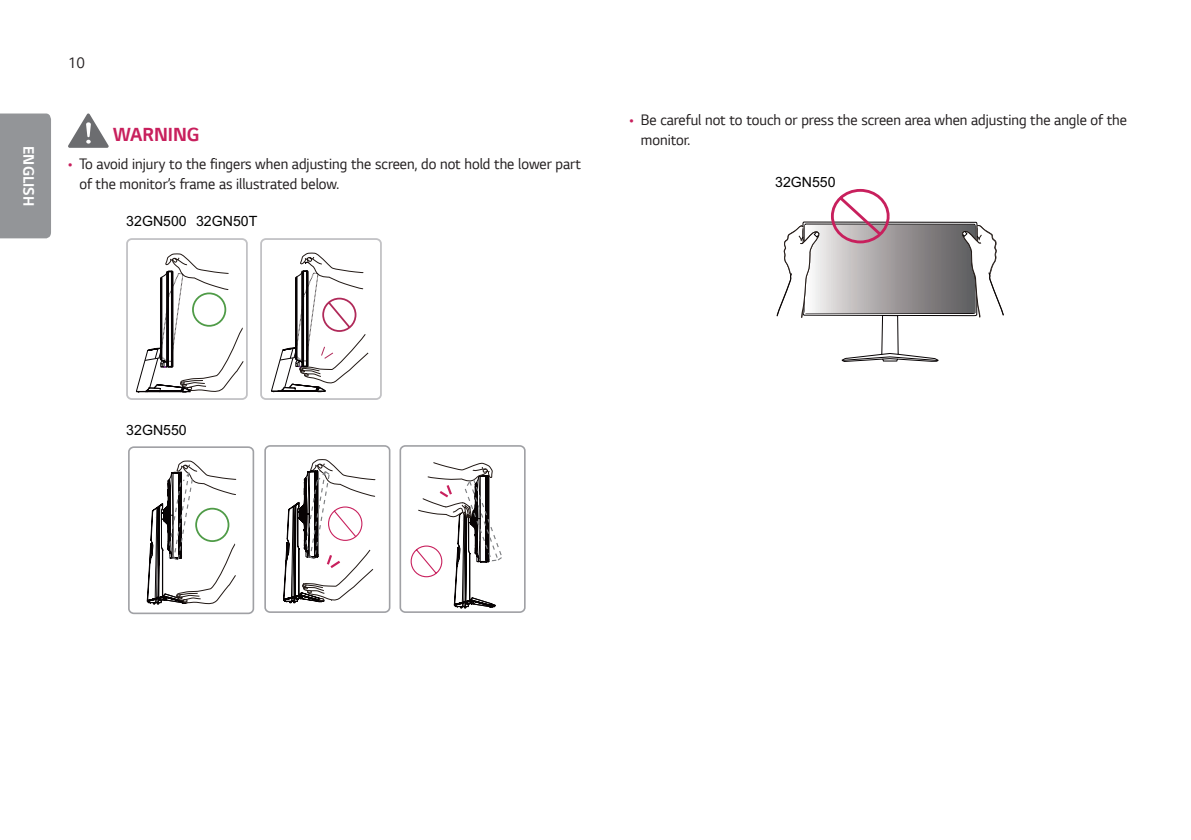
<style>
.page{position:relative;width:1191px;height:840px;background:#fff}
.page>*{position:absolute;margin:0;border:0;box-sizing:border-box;transform-origin:0 0}
.Warning{font:700 20px "LG Smart";color:#c8205d;scale:.95 1}
.t1{font:16px/20px "LG Smart";color:#231f20;scale:.95 1}
.t2{font:700 16px "LG Smart";color:#fff;scale:.95 1}
.t3{font:14.2px "Arial";color:#030303}
.s1{color:#c8205d}
</style>
<div class="page">
<div style="left:0;top:113px;width:51px;height:125px;background:#939598"></div>
<svg style="left:68px;top:113px;width:41px;height:35px"></svg>
<svg style="left:126px;top:238px;width:256px;height:162px"></svg>
<svg style="left:136px;top:253px;width:108px;height:139px"></svg>
<svg style="left:271px;top:252px;width:98px;height:140px"></svg>
<div style="left:128px;top:446px;width:126px;height:167px;border:2px solid #a0a1a5;border-radius:5px"></div>
<svg style="left:147px;top:460px;width:89px;height:144px"></svg>
<div style="left:264px;top:445px;width:126px;height:167px;border:2px solid #a0a1a5;border-radius:5px"></div>
<svg style="left:283px;top:459px;width:92px;height:143px"></svg>
<div style="left:399px;top:445px;width:126px;height:167px;border:2px solid #a0a1a5;border-radius:5px"></div>
<svg style="left:410px;top:462px;width:92px;height:146px"></svg>
<div style="left:195px;top:507px;width:34px;height:34px;border:2px solid #4f9b47;border-radius:50%"></div>
<svg style="left:776px;top:189px;width:227px;height:172px"></svg>
<p class="t2" style="left:39px;top:146px;width:65px;rotate:90deg">ENGLISH</p>
<p class="t1" style="left:68px;top:52px;width:20px">10</p>
<p class="Warning" style="left:113px;top:120px;width:93px">WARNING</p>
<p class="t1" style="left:79px;top:153px;width:529px;text-indent:-11px"><span class="s1">•</span> To avoid injury to the fingers when adjusting the screen, do not hold the lower part of the monitor’s frame as illustrated below.</p>
<p class="t3" style="left:126px;top:212px;width:133px">32GN500 32GN50T</p>
<p class="t1" style="left:641px;top:109px;width:513px;text-indent:-11px"><span class="s1">•</span> Be careful not to touch or press the screen area when adjusting the angle of the monitor.</p>
<p class="t3" style="left:775px;top:172px;width:62px">32GN550</p>
<p class="t3" style="left:126px;top:420px;width:62px">32GN550</p>
</div>
